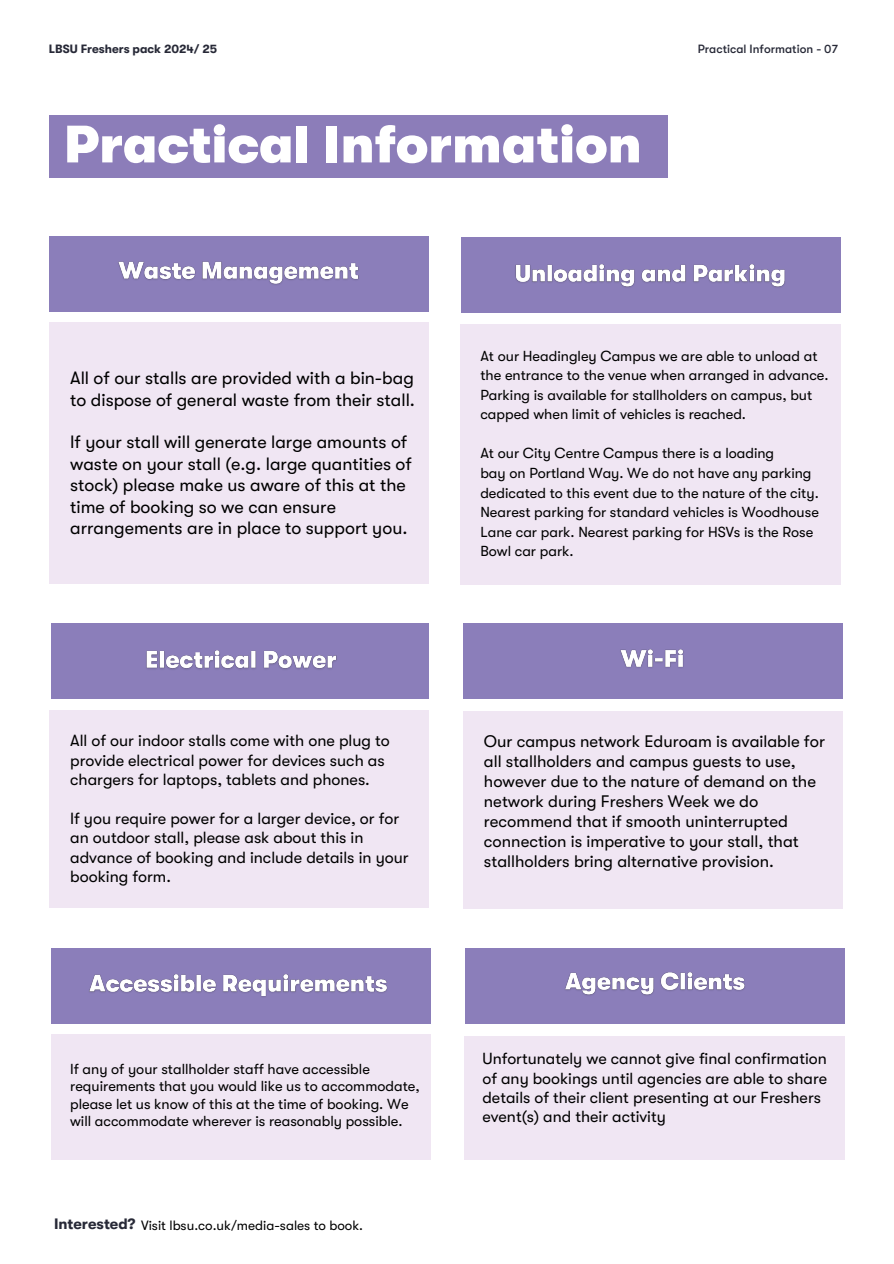
<style>
.page{position:relative;width:894px;height:1264px;background:#fff}
.page>*{position:absolute;margin:0;border:0;box-sizing:border-box;transform-origin:0 0}
.t1{font:900 52.5px "GT Walsheim";letter-spacing:.005em;color:#fff}
.t2{font:17.85px/21.3px "GT Walsheim";color:#000}
.t3{font:16.65px/20px "GT Walsheim";color:#000}
.t4{font:16.2px/19.4px "GT Walsheim";color:#000}
.t5{font:16.05px/19.2px "GT Walsheim";color:#000}
.t6{font:700 15px "GT Walsheim";color:#272937}
.t7{font:14.55px/19.6px "GT Walsheim";color:#000}
.t8{font:13.5px "GT Walsheim";color:#000}
.t9{font:700 12px "GT Walsheim";color:#272937}
.t10{font:500 12px "GT Walsheim";color:#272937}
</style>
<div class="page">
<div style="left:49px;top:115px;width:618px;height:62px;background:#8c7db9"></div>
<div style="left:51px;top:623px;width:377px;height:75px;background:#8b7eba"></div>
<div style="left:49px;top:710px;width:379px;height:197px;background:#f0e6f3"></div>
<div style="left:462px;top:711px;width:380px;height:197px;background:#f0e6f3"></div>
<img style="left:146px;top:650px;width:191px;height:20px">
<div style="left:462px;top:623px;width:380px;height:75px;background:#8b7eba"></div>
<img style="left:620px;top:649px;width:64px;height:19px">
<div style="left:51px;top:1034px;width:380px;height:125px;background:#f0e6f3"></div>
<div style="left:464px;top:1036px;width:380px;height:123px;background:#f0e6f3"></div>
<div style="left:49px;top:322px;width:379px;height:262px;background:#f0e6f3"></div>
<div style="left:49px;top:236px;width:379px;height:75px;background:#8b7eba"></div>
<img style="left:118px;top:261px;width:241px;height:24px">
<div style="left:460px;top:237px;width:380px;height:75px;background:#8b7eba"></div>
<img style="left:515px;top:264px;width:270px;height:24px">
<div style="left:460px;top:324px;width:380px;height:260px;background:#f0e6f3"></div>
<div style="left:51px;top:947px;width:380px;height:76px;background:#8b7eba"></div>
<div style="left:464px;top:947px;width:380px;height:76px;background:#8b7eba"></div>
<img style="left:89px;top:974px;width:298px;height:23px">
<img style="left:565px;top:972px;width:180px;height:24px">
<p class="t9" style="left:49px;top:42px;width:170px">LBSU Freshers pack 2024/ 25</p>
<h1 class="t10" style="left:697px;top:42px;width:142px">Practical Information - 07</h1>
<h3 class="t1" style="left:64px;top:115px;width:579px">Practical Information</h3>
<h5 class="t2" style="left:70px;top:368px;width:346px">All of our stalls are provided with a bin-bag to dispose of general waste from their stall.</h5>
<h5 class="t2" style="left:70px;top:432px;width:343px">If your stall will generate large amounts of waste on your stall (e.g. large quantities of stock) please make us aware of this at the time of booking so we can ensure arrangements are in place to support you.</h5>
<h4 class="t7" style="left:480px;top:346px;width:349px">At our Headingley Campus we are able to unload at the entrance to the venue when arranged in advance.<br>Parking is available for stallholders on campus, but capped when limit of vehicles is reached.</h4>
<h6 class="t7" style="left:480px;top:444px;width:340px">At our City Centre Campus there is a loading<br>bay on Portland Way. We do not have any parking dedicated to this event due to the nature of the city.<br>Nearest parking for standard vehicles is Woodhouse Lane car park. Nearest parking for HSVs is the Rose Bowl car park.</h6>
<h5 class="t4" style="left:70px;top:731px;width:321px">All of our indoor stalls come with one plug to provide electrical power for devices such as chargers for laptops, tablets and phones.</h5>
<h5 class="t4" style="left:70px;top:809px;width:340px">If you require power for a larger device, or for an outdoor stall, please ask about this in advance of booking and include details in your booking form.</h5>
<h3 class="t3" style="left:484px;top:732px;width:342px">Our campus network Eduroam is available for all stallholders and campus guests to use, however due to the nature of demand on the network during Freshers Week we do recommend that if smooth uninterrupted connection is imperative to your stall, that stallholders bring alternative provision.</h3>
<h3 class="t7" style="left:70px;top:1060px;width:351px;line-height:17.4px">If any of your stallholder staff have accessible requirements that you would like us to accommodate, please let us know of this at the time of booking. We will accommodate wherever is reasonably possible.</h3>
<h3 class="t5" style="left:482px;top:1049px;width:346px">Unfortunately we cannot give final confirmation of any bookings until agencies are able to share details of their client presenting at our Freshers event(s) and their activity</h3>
<p class="t6" style="left:54px;top:1215px;width:83px">Interested?</p>
<h3 class="t8" style="left:141px;top:1217px;width:223px">Visit lbsu.co.uk/media-sales to book.</h3>
</div>
